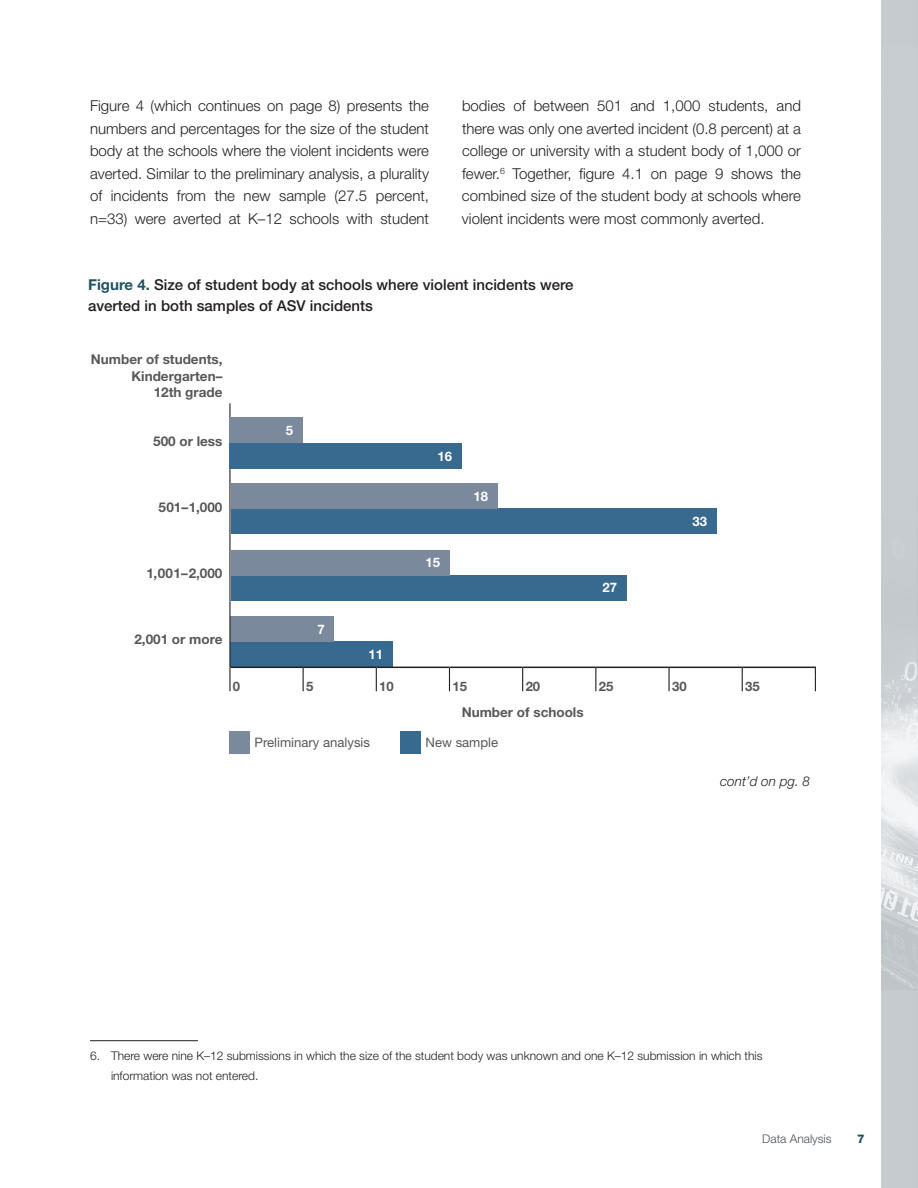
<style>
.page{position:relative;width:918px;height:1188px;background:#fff}
.page>*{position:absolute;margin:0;border:0;box-sizing:border-box;transform-origin:0 0}
.t1{font:300 15px/22.5px "Helvetica Neue LT Std";color:#231f20;text-align:justify}
.t2{font:500 15px/21px "Helvetica Neue LT Std";color:#231f20}
.t3{font:700 13.5px/16.5px "Helvetica Neue LT Std";color:#57585a;text-align:right}
.t4{font:italic 300 13.5px "Helvetica Neue LT Std";color:#231f20}
.t5{font:13.2px "Helvetica Neue LT Std";color:#57585a}
.t6{font:700 13.2px "Helvetica Neue LT Std";color:#57585a}
.t7{font:700 13.2px "Helvetica Neue LT Std";color:#fff}
.t8{font:300 12px/19.5px "Helvetica Neue LT Std";color:#231f20}
.t9{font:300 12px "Helvetica Neue LT Std";color:#475057}
.t10{font:800 12px "Helvetica Neue LT Std";color:#215263}
.s1{font-weight:700;color:#215263}
</style>
<div class="page">
<img style="left:881px;top:0;width:37px;height:1188px">
<div style="left:400px;top:731px;width:21px;height:22px;background:#386a90"></div>
<hr style="left:90px;top:1040px;width:108px;height:1px;background:#231f20">
<div style="left:231px;top:575px;width:396px;height:25px;background:#386a90"></div>
<div style="left:231px;top:550px;width:219px;height:25px;background:#7b899d"></div>
<div style="left:231px;top:642px;width:162px;height:25px;background:#386a90"></div>
<div style="left:231px;top:617px;width:103px;height:25px;background:#7b899d"></div>
<hr style="left:231px;top:667px;width:72px;height:1px;background:#231f20">
<hr style="left:303px;top:667px;width:73px;height:1px;background:#231f20">
<hr style="left:376px;top:667px;width:73px;height:1px;background:#231f20">
<hr style="left:449px;top:667px;width:74px;height:1px;background:#231f20">
<hr style="left:523px;top:667px;width:73px;height:1px;background:#231f20">
<hr style="left:596px;top:667px;width:73px;height:1px;background:#231f20">
<hr style="left:669px;top:667px;width:73px;height:1px;background:#231f20">
<hr style="left:742px;top:667px;width:74px;height:1px;background:#231f20">
<svg style="left:229px;top:667px;width:2px;height:24px"></svg>
<svg style="left:303px;top:668px;width:1px;height:23px"></svg>
<svg style="left:376px;top:668px;width:1px;height:23px"></svg>
<svg style="left:449px;top:668px;width:1px;height:23px"></svg>
<svg style="left:522px;top:668px;width:1px;height:23px"></svg>
<svg style="left:595px;top:668px;width:1px;height:23px"></svg>
<svg style="left:668px;top:668px;width:2px;height:23px"></svg>
<svg style="left:742px;top:668px;width:1px;height:23px"></svg>
<svg style="left:815px;top:668px;width:1px;height:23px"></svg>
<hr style="left:229px;top:403px;width:2px;height:66px;background:#231f20">
<hr style="left:229px;top:469px;width:2px;height:66px;background:#231f20">
<hr style="left:229px;top:535px;width:2px;height:66px;background:#231f20">
<hr style="left:229px;top:601px;width:2px;height:66px;background:#231f20">
<div style="left:229px;top:443px;width:233px;height:26px;background:#386a90"></div>
<div style="left:229px;top:418px;width:74px;height:25px;background:#7b899d"></div>
<div style="left:231px;top:509px;width:486px;height:25px;background:#386a90"></div>
<div style="left:231px;top:483px;width:267px;height:26px;background:#7b899d"></div>
<div style="left:229px;top:731px;width:21px;height:22px;background:#7b899d"></div>
<p class="t1" style="left:90px;top:94px;width:341px">Figure 4 (which continues on page 8) presents the numbers and percentages for the size of the student body at the schools where the violent incidents were averted. Similar to the preliminary analysis, a plurality of incidents from the new sample (27.5 percent, n=33) were averted at K–12 schools with student</p>
<p class="t1" style="left:462px;top:94px;width:341px">bodies of between 501 and 1,000 students, and there was only one averted incident (0.8 percent) at a college or university with a student body of 1,000 or fewer.<sup>6</sup> Together, figure 4.1 on page 9 shows the combined size of the student body at schools where violent incidents were most commonly averted.</p>
<p class="t2" style="left:88px;top:274px;width:487px"><span class="s1">Figure 4.</span> Size of student body at schools where violent incidents were averted in both samples of ASV incidents</p>
<p class="t3" style="left:91px;top:351px;width:133px">Number of students,<br>Kindergarten–<br>12th grade</p>
<p class="t3" style="left:153px;top:433px;width:71px">500 or less</p>
<p class="t3" style="left:159px;top:499px;width:65px">501–1,000</p>
<p class="t3" style="left:146px;top:565px;width:77px">1,001–2,000</p>
<p class="t7" style="left:286px;top:422px;width:9px">5</p>
<p class="t7" style="left:438px;top:448px;width:16px">16</p>
<p class="t7" style="left:474px;top:488px;width:16px">18</p>
<p class="t7" style="left:426px;top:554px;width:16px">15</p>
<p class="t7" style="left:603px;top:580px;width:16px">27</p>
<p class="t7" style="left:693px;top:513px;width:16px">33</p>
<p class="t3" style="left:134px;top:631px;width:90px">2,001 or more</p>
<p class="t7" style="left:317px;top:621px;width:9px">7</p>
<p class="t7" style="left:369px;top:646px;width:16px">11</p>
<p class="t6" style="left:233px;top:678px;width:9px">0</p>
<p class="t6" style="left:306px;top:678px;width:9px">5</p>
<p class="t6" style="left:379px;top:678px;width:16px">10</p>
<p class="t6" style="left:452px;top:678px;width:16px">15</p>
<p class="t6" style="left:526px;top:678px;width:16px">20</p>
<p class="t6" style="left:599px;top:678px;width:16px">25</p>
<p class="t6" style="left:672px;top:678px;width:16px">30</p>
<p class="t6" style="left:745px;top:678px;width:16px">35</p>
<p class="t3" style="left:462px;top:704px;width:123px">Number of schools</p>
<p class="t5" style="left:255px;top:734px;width:117px">Preliminary analysis</p>
<p class="t5" style="left:426px;top:734px;width:74px">New sample</p>
<p class="t4" style="left:720px;top:773px;width:91px">cont’d on pg. 8</p>
<p class="t8" style="left:111px;top:1046px;width:653px;text-indent:-21px">6. There were nine K–12 submissions in which the size of the student body was unknown and one K–12 submission in which this information was not entered.</p>
<p class="t9" style="left:762px;top:1131px;width:71px">Data Analysis</p>
<p class="t10" style="left:857px;top:1131px;width:9px">7</p>
</div>
